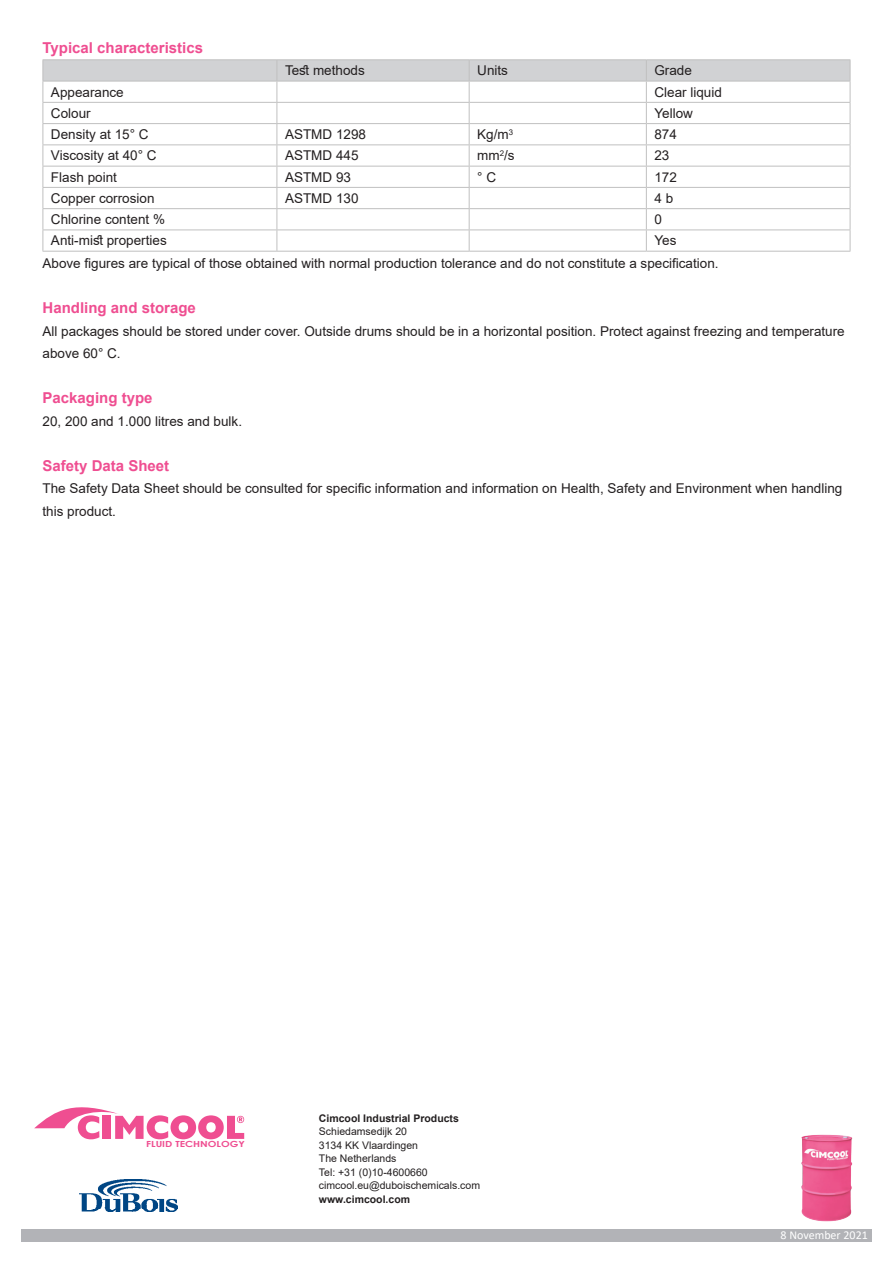
<style>
.page{position:relative;width:893px;height:1263px;background:#fff}
.page>*{position:absolute;margin:0;border:0;box-sizing:border-box;transform-origin:0 0}
.t1{font:700 15px "Arial";color:#ef4e91}
.t2{font:13.5px/22.5px "Arial";color:#231f20}
.t3{font:12px "Calibri";color:#fff}
.t4{font:10.5px/13.5px "Arial";color:#231f20}
.t5{font:700 10.5px "Arial";color:#231f20}
.t6{font:700 8.4px "Century Gothic";color:#ef4e91;scale:1.23 1}
</style>
<div class="page">
<div style="left:21px;top:1229px;width:851px;height:13px;background:#b2b3b7"></div>
<svg style="left:34px;top:1107px;width:210px;height:32px"></svg>
<img style="left:801px;top:1134px;width:52px;height:88px">
<img style="left:80px;top:1180px;width:97px;height:31px">
<hr style="left:43px;top:59px;width:234px;height:1px;background:#c0c0c0">
<hr style="left:277px;top:59px;width:192px;height:1px;background:#c0c0c0">
<hr style="left:469px;top:59px;width:177px;height:1px;background:#c0c0c0">
<hr style="left:646px;top:59px;width:204px;height:1px;background:#c0c0c0">
<svg style="left:43px;top:60px;width:808px;height:191px"></svg>
<hr style="left:43px;top:251px;width:234px;height:1px;background:#c0c0c0">
<hr style="left:277px;top:251px;width:192px;height:1px;background:#c0c0c0">
<hr style="left:469px;top:251px;width:177px;height:1px;background:#c0c0c0">
<hr style="left:646px;top:251px;width:204px;height:1px;background:#c0c0c0">
<p class="t1" style="left:43px;top:38px;width:162px">Typical characteristics</p>
<p class="t2" style="left:285px;top:59px;width:81px">Test methods</p>
<p class="t2" style="left:477px;top:59px;width:32px">Units</p>
<p class="t2" style="left:654px;top:59px;width:39px">Grade</p>
<p class="t2" style="left:51px;top:81px;width:74px">Appearance</p>
<p class="t2" style="left:654px;top:81px;width:69px">Clear liquid</p>
<p class="t2" style="left:51px;top:102px;width:41px">Colour</p>
<p class="t2" style="left:654px;top:102px;width:40px">Yellow</p>
<p class="t2" style="left:51px;top:123px;width:99px">Density at 15° C</p>
<p class="t2" style="left:285px;top:123px;width:83px">ASTMD 1298</p>
<p class="t2" style="left:477px;top:123px;width:37px">Kg/m<sup>3</sup></p>
<p class="t2" style="left:654px;top:123px;width:24px">874</p>
<p class="t2" style="left:51px;top:144px;width:107px">Viscosity at 40° C</p>
<p class="t2" style="left:285px;top:144px;width:75px">ASTMD 445</p>
<p class="t2" style="left:477px;top:144px;width:39px">mm<sup>2</sup>/s</p>
<p class="t2" style="left:654px;top:144px;width:17px">23</p>
<p class="t2" style="left:51px;top:166px;width:68px">Flash point</p>
<p class="t2" style="left:285px;top:166px;width:68px">ASTMD 93</p>
<p class="t2" style="left:477px;top:166px;width:20px">° C</p>
<p class="t2" style="left:654px;top:166px;width:24px">172</p>
<p class="t2" style="left:51px;top:187px;width:105px">Copper corrosion</p>
<p class="t2" style="left:285px;top:187px;width:75px">ASTMD 130</p>
<p class="t2" style="left:654px;top:187px;width:20px">4 b</p>
<p class="t2" style="left:51px;top:208px;width:116px">Chlorine content %</p>
<p class="t2" style="left:654px;top:208px;width:9px">0</p>
<p class="t2" style="left:51px;top:229px;width:117px">Anti-mist properties</p>
<p class="t2" style="left:654px;top:229px;width:24px">Yes</p>
<p class="t2" style="left:43px;top:252px;width:678px">Above figures are typical of those obtained with normal production tolerance and do not constitute a specification.</p>
<p class="t1" style="left:43px;top:297px;width:155px">Handling and storage</p>
<p class="t2" style="left:43px;top:319px;width:804px">All packages should be stored under cover. Outside drums should be in a horizontal position. Protect against freezing and temperature above 60° C.</p>
<p class="t1" style="left:43px;top:387px;width:112px">Packaging type</p>
<p class="t2" style="left:43px;top:409px;width:201px">20, 200 and 1.000 litres and bulk.</p>
<p class="t1" style="left:43px;top:455px;width:128px">Safety Data Sheet</p>
<p class="t2" style="left:43px;top:477px;width:801px">The Safety Data Sheet should be consulted for specific information and information on Health, Safety and Environment when handling this product.</p>
<p class="t6" style="left:146px;top:1138px;width:82px">FLUID TECHNOLOGY</p>
<p class="t5" style="left:319px;top:1111px;width:142px">Cimcool Industrial Products</p>
<p class="t4" style="left:319px;top:1125px;width:163px">Schiedamsedijk 20<br>3134 KK Vlaardingen<br>The Netherlands<br>Tel: +31 (0)10-4600660 cimcool.eu@duboischemicals.com</p>
<p class="t5" style="left:319px;top:1192px;width:93px">www.cimcool.com</p>
<p class="t3" style="left:781px;top:1227px;width:89px">8 November 2021</p>
</div>
